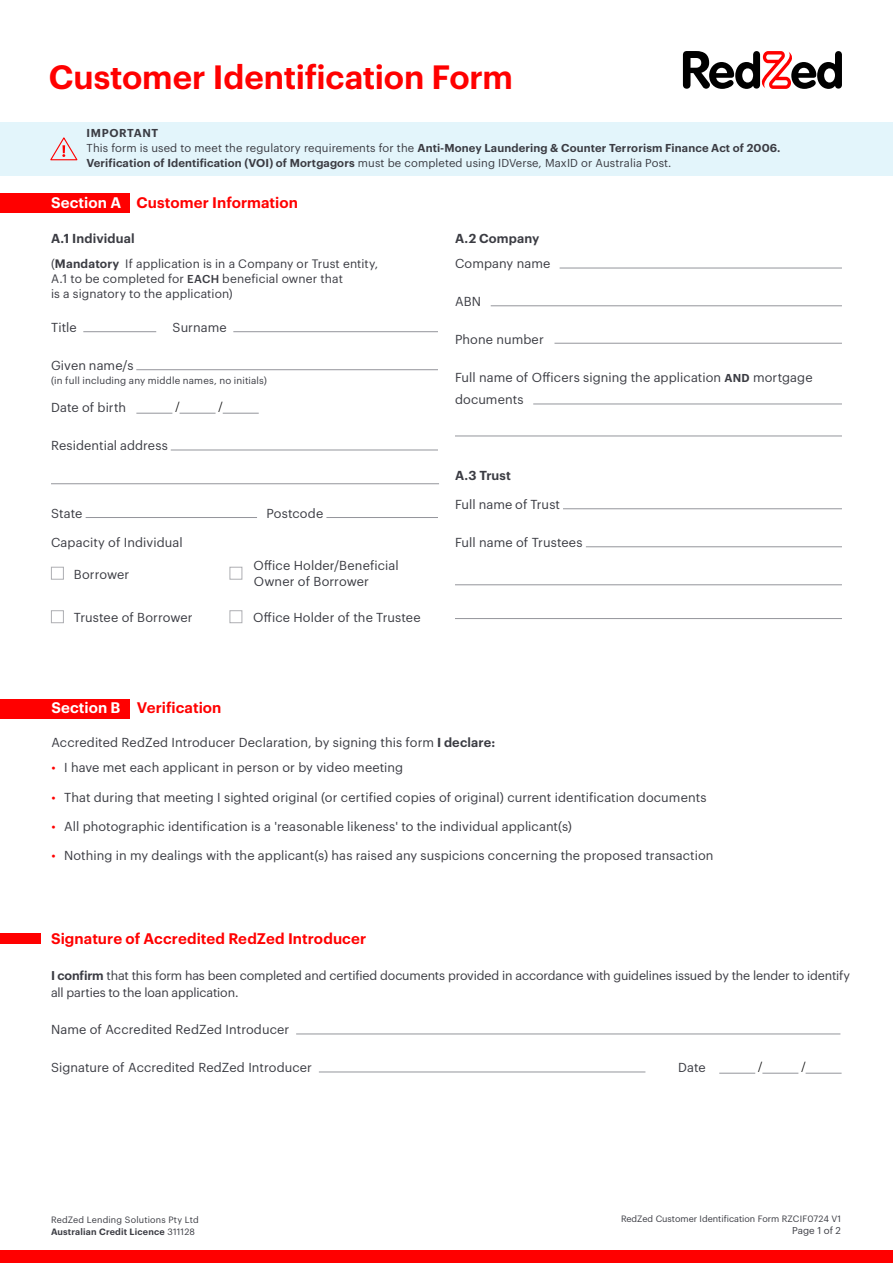
<style>
.page{position:relative;width:893px;height:1263px;background:#fff}
.page>*{position:absolute;margin:0;border:0;box-sizing:border-box;transform-origin:0 0}
.t1{font:600 33px "Graphik";letter-spacing:-.005em;color:#f00}
.t2{font:600 15px "Graphik";letter-spacing:.005em;color:#f00}
.t3{font:15px "Times";color:#000}
.t4{font:12.75px/22.5px "Graphik";letter-spacing:.005em;color:#3b3c43}
.t5{font:600 12.75px "Graphik";letter-spacing:.01em;color:#3b3c43}
.t6{font:12.45px/16.5px "Graphik";letter-spacing:-.01em;color:#3b3c43}
.t7{font:12px/15px "Graphik";letter-spacing:.01em;color:#3b3c43}
.t8{font:600 11.25px/15px "Graphik";letter-spacing:.01em;color:#3b3c43}
.t9{font:9.75px "Graphik";letter-spacing:.015em;color:#3b3c43}
.t10{font:9px/12.8px "Graphik";letter-spacing:.02em;color:#3b3c43}
.t11{font:9px "Graphik";color:#3b3c43}
.s1{font-weight:400}
.s2{color:#fff}
.s3{font-weight:600}
.s4{font-weight:500;font-size:11.25px}
.s5{font-weight:600;font-size:11.25px}
.s6{color:#f00}
</style>
<div class="page">
<div style="left:0;top:1250px;width:893px;height:13px;background:#f00"></div>
<svg style="left:683px;top:51px;width:159px;height:38px"></svg>
<div style="left:0;top:699px;width:129px;height:20px;background:#f00"></div>
<div style="left:0;top:122px;width:893px;height:53px;background:#e3f5fb"></div>
<svg style="left:50px;top:137px;width:28px;height:24px"></svg>
<hr style="left:563px;top:508px;width:279px;height:1px;background:#94959b">
<hr style="left:586px;top:546px;width:256px;height:1px;background:#94959b">
<hr style="left:455px;top:584px;width:387px;height:1px;background:#94959b">
<hr style="left:455px;top:618px;width:387px;height:1px;background:#94959b">
<hr style="left:136px;top:413px;width:36px;height:1px;background:#94959b">
<hr style="left:180px;top:413px;width:36px;height:1px;background:#94959b">
<hr style="left:223px;top:413px;width:36px;height:1px;background:#94959b">
<hr style="left:83px;top:331px;width:73px;height:1px;background:#94959b">
<hr style="left:233px;top:331px;width:205px;height:1px;background:#94959b">
<hr style="left:136px;top:369px;width:302px;height:1px;background:#94959b">
<hr style="left:171px;top:450px;width:267px;height:1px;background:#94959b">
<hr style="left:51px;top:483px;width:388px;height:1px;background:#94959b">
<hr style="left:86px;top:517px;width:171px;height:1px;background:#94959b">
<hr style="left:326px;top:517px;width:112px;height:1px;background:#94959b">
<div style="left:51px;top:567px;width:13px;height:13px;border:1px solid #aeafb3"></div>
<div style="left:230px;top:567px;width:12px;height:13px;border:1px solid #aeafb3"></div>
<div style="left:51px;top:610px;width:13px;height:13px;border:1px solid #aeafb3"></div>
<div style="left:230px;top:610px;width:12px;height:13px;border:1px solid #aeafb3"></div>
<hr style="left:560px;top:268px;width:282px;height:1px;background:#94959b">
<hr style="left:491px;top:305px;width:351px;height:1px;background:#94959b">
<hr style="left:554px;top:343px;width:288px;height:1px;background:#94959b">
<hr style="left:533px;top:404px;width:309px;height:1px;background:#94959b">
<hr style="left:455px;top:436px;width:387px;height:1px;background:#94959b">
<div style="left:0;top:193px;width:129px;height:20px;background:#f00"></div>
<hr style="left:719px;top:1073px;width:36px;height:1px;background:#94959b">
<hr style="left:762px;top:1073px;width:36px;height:1px;background:#94959b">
<hr style="left:806px;top:1073px;width:36px;height:1px;background:#94959b">
<hr style="left:296px;top:1034px;width:544px;height:1px;background:#94959b">
<hr style="left:319px;top:1072px;width:326px;height:1px;background:#94959b">
<div style="left:0;top:933px;width:41px;height:10px;background:#f00"></div>
<h1 class="t1" style="left:49px;top:52px;width:465px">Customer Identification Form</h1>
<p class="t8" style="left:87px;top:124px;width:695px">IMPORTANT<br><span class="s1">This form is used to meet the regulatory requirements for the</span> Anti-Money Laundering &amp; Counter Terrorism Finance Act of 2006.<br>Verification of Identification (VOI) of Mortgagors <span class="s1">must be completed using IDVerse, MaxID or Australia Post.</span></p>
<p class="t2" style="left:51px;top:192px;width:248px"><span class="s2">Section A</span> Customer Information</p>
<p class="t5" style="left:51px;top:229px;width:85px">A.1 Individual</p>
<p class="t7" style="left:51px;top:255px;width:329px">(<span class="s3">Mandatory</span> If application is in a Company or Trust entity,<br>A.1 to be completed for <span class="s4">EACH</span> beneficial owner that<br>is a signatory to the application)</p>
<p class="t4" style="left:51px;top:315px;width:27px">Title</p>
<p class="t4" style="left:173px;top:315px;width:56px">Surname</p>
<p class="t4" style="left:51px;top:353px;width:84px">Given name/s</p>
<p class="t4" style="left:51px;top:395px;width:77px">Date of birth</p>
<p class="t3" style="left:175px;top:393px;width:6px">/</p>
<p class="t3" style="left:219px;top:393px;width:6px">/</p>
<p class="t4" style="left:51px;top:433px;width:118px">Residential address</p>
<p class="t9" style="left:51px;top:373px;width:217px">(in full including any middle names, no initials)</p>
<p class="t4" style="left:51px;top:501px;width:33px">State</p>
<p class="t4" style="left:267px;top:501px;width:58px">Postcode</p>
<p class="t4" style="left:51px;top:530px;width:133px">Capacity of Individual</p>
<p class="t4" style="left:74px;top:562px;width:57px">Borrower</p>
<p class="t4" style="left:253px;top:556px;width:147px;line-height:16.5px">Office Holder/Beneficial<br>Owner of Borrower</p>
<p class="t4" style="left:74px;top:605px;width:120px">Trustee of Borrower</p>
<p class="t4" style="left:253px;top:605px;width:169px">Office Holder of the Trustee</p>
<p class="t2" style="left:51px;top:696px;width:172px"><span class="s2">Section B</span> Verification</p>
<p class="t5" style="left:455px;top:229px;width:86px">A.2 Company</p>
<p class="t4" style="left:455px;top:251px;width:97px">Company name</p>
<p class="t4" style="left:455px;top:289px;width:28px">ABN</p>
<p class="t4" style="left:455px;top:327px;width:90px">Phone number</p>
<p class="t4" style="left:455px;top:365px;width:359px">Full name of Officers signing the application <span class="s5">AND</span> mortgage documents</p>
<p class="t5" style="left:455px;top:465px;width:57px">A.3 Trust</p>
<p class="t4" style="left:455px;top:492px;width:107px">Full name of Trust</p>
<p class="t4" style="left:455px;top:530px;width:129px">Full name of Trustees</p>
<p class="t4" style="left:51px;top:730px;width:445px">Accredited RedZed Introducer Declaration, by signing this form <span class="s3">I declare:</span></p>
<p class="t4" style="left:51px;top:755px;width:353px"><span class="s6">•</span> I have met each applicant in person or by video meeting</p>
<p class="t4" style="left:51px;top:785px;width:657px"><span class="s6">•</span> That during that meeting I sighted original (or certified copies of original) current identification documents</p>
<p class="t4" style="left:51px;top:814px;width:522px"><span class="s6">•</span> All photographic identification is a 'reasonable likeness' to the individual applicant(s)</p>
<p class="t4" style="left:51px;top:843px;width:664px"><span class="s6">•</span> Nothing in my dealings with the applicant(s) has raised any suspicions concerning the proposed transaction</p>
<p class="t2" style="left:51px;top:927px;width:317px">Signature of Accredited RedZed Introducer</p>
<p class="t6" style="left:51px;top:966px;width:801px"><span class="s3">I confirm</span> that this form has been completed and certified documents provided in accordance with guidelines issued by the lender to identify all parties to the loan application.</p>
<p class="t4" style="left:51px;top:1017px;width:240px">Name of Accredited RedZed Introducer</p>
<p class="t4" style="left:51px;top:1055px;width:263px">Signature of Accredited RedZed Introducer</p>
<p class="t4" style="left:678px;top:1055px;width:29px">Date</p>
<p class="t3" style="left:758px;top:1053px;width:6px">/</p>
<p class="t3" style="left:801px;top:1053px;width:6px">/</p>
<p class="t10" style="left:51px;top:1212px;width:149px">RedZed Lending Solutions Pty Ltd<br><span class="s3">Australian Credit Licence</span> 311128</p>
<p class="t11" style="left:621px;top:1211px;width:222px">RedZed Customer Identification Form RZCIF0724 V1</p>
<p class="t9" style="left:792px;top:1223px;width:50px">Page 1 of 2</p>
</div>
